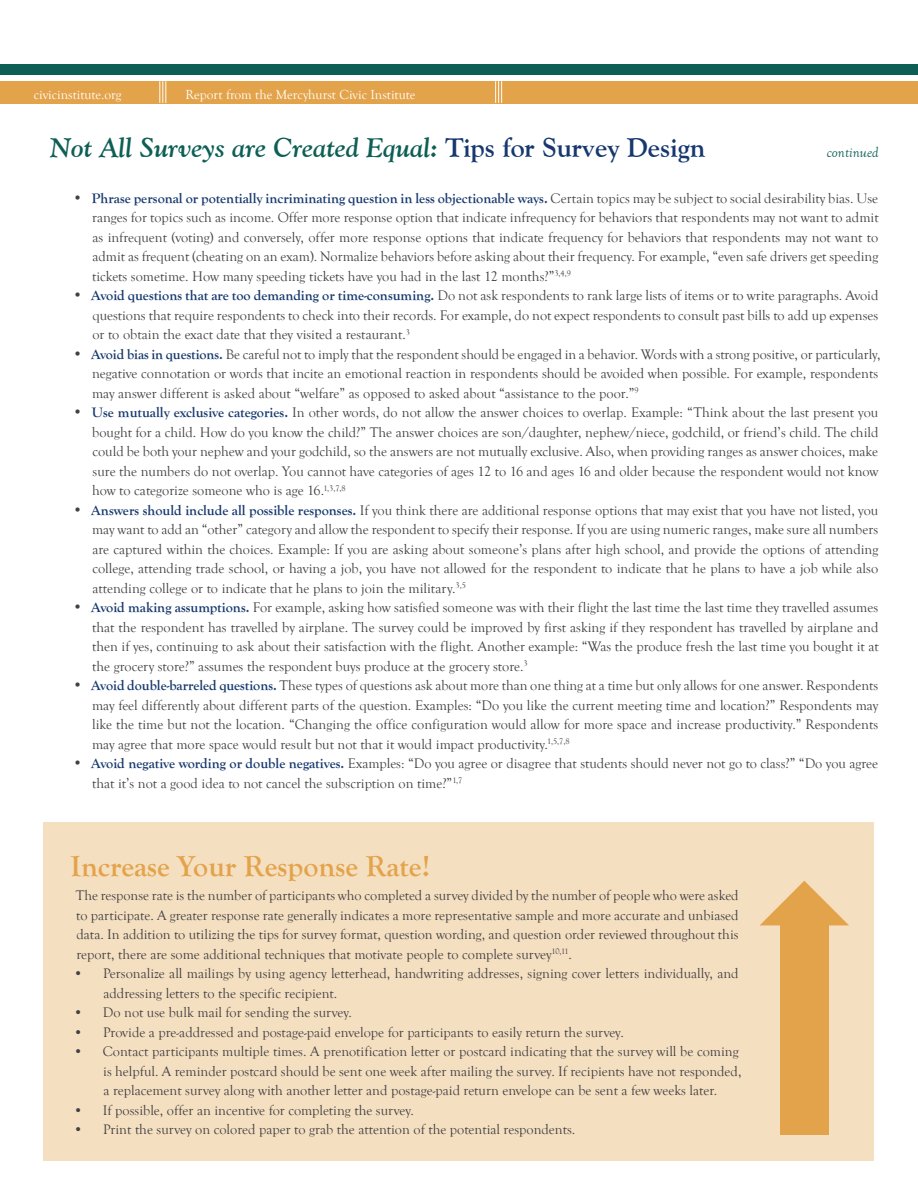
<style>
.page{position:relative;width:918px;height:1188px;background:#fff}
.page>*{position:absolute;margin:0;border:0;box-sizing:border-box;transform-origin:0 0}
.t1{font:700 30px "Goudy Old Style T";color:#e3a34a}
.t2{font:italic 700 27px "Goudy Old Style BT";color:#0d5f56}
.t3{font:italic 15px "Goudy Old Style T";color:#0d5f56}
.t4{font:14.25px/19.5px "Goudy Old Style T";color:#414042;text-align:justify}
.t5{font:13.5px "Goudy Old Style T";color:#fff}
.s1{font-style:normal;color:#16386e}
.s2{font-family:"Goudy Old Style BT"}
.s3{font-weight:700;color:#16386e}
</style>
<div class="page">
<div style="left:0;top:81px;width:918px;height:23px;background:#e3a34a"></div>
<div style="left:0;top:65px;width:918px;height:10px;background:#0d5f56"></div>
<svg style="left:495px;top:81px;width:7px;height:22px"></svg>
<svg style="left:160px;top:81px;width:7px;height:22px"></svg>
<div style="left:44px;top:823px;width:830px;height:338px;background:#f5dfc1"></div>
<div style="left:780px;top:916px;width:48px;height:218px;background:#e3a34a"></div>
<svg style="left:760px;top:881px;width:89px;height:44px"></svg>
<p class="t5" style="left:34px;top:87px;width:89px">civicinstitute.org</p>
<p class="t5" style="left:186px;top:87px;width:231px">Report from the Mercyhurst Civic Institute</p>
<h2 class="t2" style="left:50px;top:131px;width:656px">Not All Surveys are Created Equal: <span class="s1">Tips for Survey Design</span></h2>
<p class="t3" style="left:827px;top:144px;width:53px">continued</p>
<p class="t4" style="left:92px;top:189px;width:788px;text-indent:-19px"><span class="s2">•</span> <span class="s3">Phrase personal or potentially incriminating question in less objectionable ways.</span> Certain topics may be subject to social desirability bias. Use ranges for topics such as income. Offer more response option that indicate infrequency for behaviors that respondents may not want to admit as infrequent (voting) and conversely, offer more response options that indicate frequency for behaviors that respondents may not want to admit as frequent (cheating on an exam). Normalize behaviors before asking about their frequency. For example, “even safe drivers get speeding tickets sometime. How many speeding tickets have you had in the last 12 months?”<sup>3,4,9</sup></p>
<p class="t4" style="left:92px;top:286px;width:788px;text-indent:-19px"><span class="s2">•</span> <span class="s3">Avoid questions that are too demanding or time-consuming.</span> Do not ask respondents to rank large lists of items or to write paragraphs. Avoid questions that require respondents to check into their records. For example, do not expect respondents to consult past bills to add up expenses or to obtain the exact date that they visited a restaurant.<sup>3</sup></p>
<p class="t4" style="left:92px;top:345px;width:790px;text-align:left;text-indent:-18px"><span class="s2">•</span> <span class="s3">Avoid bias in questions.</span> Be careful not to imply that the respondent should be engaged in a behavior. Words with a strong positive, or particularly, negative connotation or words that incite an emotional reaction in respondents should be avoided when possible. For example, respondents may answer different is asked about “welfare” as opposed to asked about “assistance to the poor.”<sup>9</sup></p>
<p class="t4" style="left:92px;top:403px;width:788px;text-indent:-19px"><span class="s2">•</span> <span class="s3">Use mutually exclusive categories.</span> In other words, do not allow the answer choices to overlap. Example: “Think about the last present you bought for a child. How do you know the child?” The answer choices are son/daughter, nephew/niece, godchild, or friend’s child. The child could be both your nephew and your godchild, so the answers are not mutually exclusive. Also, when providing ranges as answer choices, make sure the numbers do not overlap. You cannot have categories of ages 12 to 16 and ages 16 and older because the respondent would not know how to categorize someone who is age 16.<sup>1,3,7,8</sup></p>
<p class="t4" style="left:92px;top:501px;width:788px;text-indent:-19px"><span class="s2">•</span> <span class="s3">Answers should include all possible responses.</span> If you think there are additional response options that may exist that you have not listed, you may want to add an “other” category and allow the respondent to specify their response. If you are using numeric ranges, make sure all numbers are captured within the choices. Example: If you are asking about someone’s plans after high school, and provide the options of attending college, attending trade school, or having a job, you have not allowed for the respondent to indicate that he plans to have a job while also attending college or to indicate that he plans to join the military.<sup>3,5</sup></p>
<p class="t4" style="left:92px;top:598px;width:788px;text-indent:-19px"><span class="s2">•</span> <span class="s3">Avoid making assumptions.</span> For example, asking how satisfied someone was with their flight the last time the last time they travelled assumes that the respondent has travelled by airplane. The survey could be improved by first asking if they respondent has travelled by airplane and then if yes, continuing to ask about their satisfaction with the flight. Another example: “Was the produce fresh the last time you bought it at the grocery store?” assumes the respondent buys produce at the grocery store.<sup>3</sup></p>
<p class="t4" style="left:92px;top:676px;width:788px;text-indent:-19px"><span class="s2">•</span> <span class="s3">Avoid double-barreled questions.</span> These types of questions ask about more than one thing at a time but only allows for one answer. Respondents may feel differently about different parts of the question. Examples: “Do you like the current meeting time and location?” Respondents may like the time but not the location. “Changing the office configuration would allow for more space and increase productivity.” Respondents may agree that more space would result but not that it would impact productivity.<sup>1,5,7,8</sup></p>
<p class="t4" style="left:92px;top:754px;width:787px;text-indent:-19px"><span class="s2">•</span> <span class="s3">Avoid negative wording or double negatives.</span> Examples: “Do you agree or disagree that students should never not go to class?” “Do you agree that it’s not a good idea to not cancel the subscription on time?”<sup>1,7</sup></p>
<h1 class="t1" style="left:70px;top:850px;width:361px">Increase Your Response Rate!</h1>
<p class="t4" style="left:76px;top:886px;width:664px">The response rate is the number of participants who completed a survey divided by the number of people who were asked to participate. A greater response rate generally indicates a more representative sample and more accurate and unbiased data. In addition to utilizing the tips for survey format, question wording, and question order reviewed throughout this report, there are some additional techniques that motivate people to complete survey<sup>10,11</sup>.</p>
<p class="t4" style="left:103px;top:964px;width:637px;text-indent:-30px">• Personalize all mailings by using agency letterhead, handwriting addresses, signing cover letters individually, and addressing letters to the specific recipient.</p>
<p class="t4" style="left:73px;top:1003px;width:280px">• Do not use bulk mail for sending the survey.</p>
<p class="t4" style="left:73px;top:1023px;width:552px">• Provide a pre-addressed and postage-paid envelope for participants to easily return the survey.</p>
<p class="t4" style="left:103px;top:1042px;width:640px;text-align:left;text-indent:-30px">• Contact participants multiple times. A prenotification letter or postcard indicating that the survey will be coming is helpful. A reminder postcard should be sent one week after mailing the survey. If recipients have not responded, a replacement survey along with another letter and postage-paid return envelope can be sent a few weeks later.</p>
<p class="t4" style="left:73px;top:1101px;width:342px">• If possible, offer an incentive for completing the survey.</p>
<p class="t4" style="left:73px;top:1120px;width:503px">• Print the survey on colored paper to grab the attention of the potential respondents.</p>
</div>
